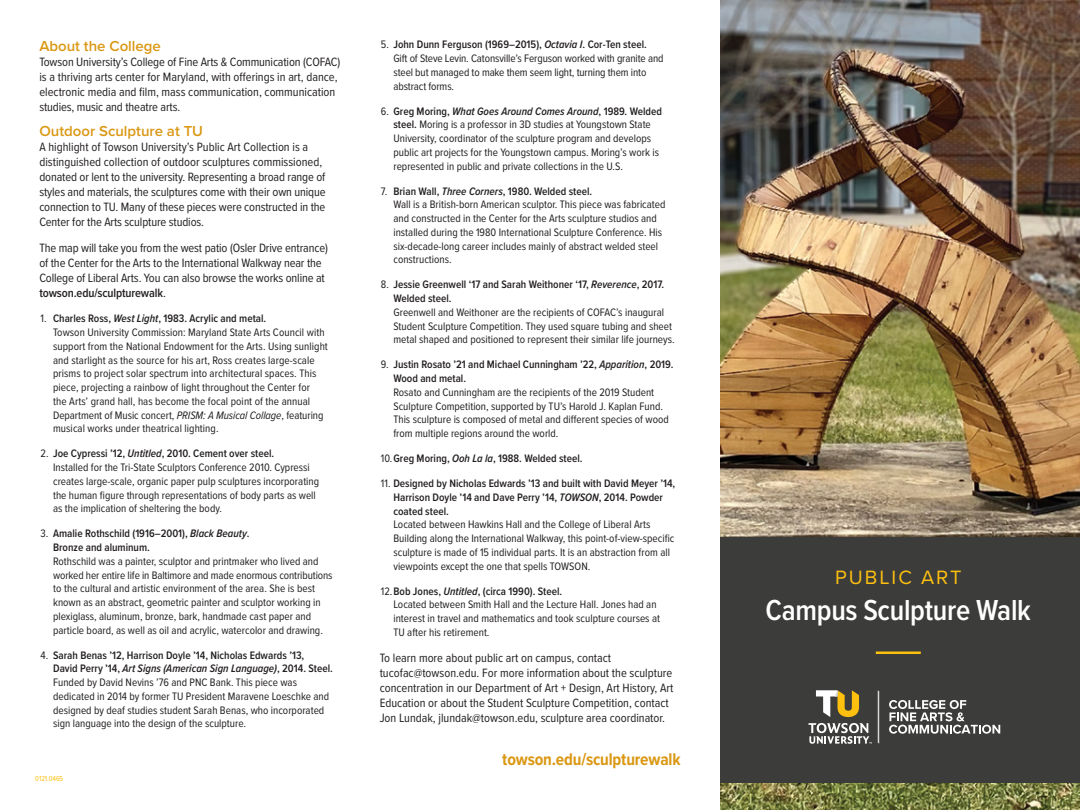
<style>
.page{position:relative;width:1080px;height:810px;background:#fff}
.page>*{position:absolute;margin:0;border:0;box-sizing:border-box;transform-origin:0 0}
.t1{font:600 30px "Proxima Nova Cond";letter-spacing:-.01em;color:#fff}
.t2{font:20px "Proxima Nova";letter-spacing:.1em;color:#fec00f}
.t3{font:700 17.5px "Proxima Nova Cond";letter-spacing:-.01em;color:#da9814}
.Heading_1{font:600 15px "Proxima Nova";color:#da9814}
.t4{font:12.5px/15px "Proxima Nova Cond";color:#231f20}
.numbered{font:11.25px/13.8px "Proxima Nova Cond";color:#231f20}
.numbered-2{font:600 11.25px "Proxima Nova Cond";color:#231f20}
.t5{font:7.5px "Proxima Nova Cond";letter-spacing:-.01em;color:#fec00f}
.s1{font-weight:600}
.s2{font-weight:600;font-style:italic}
.s3{font-style:italic}
.s4{font-weight:400}
</style>
<div class="page">
<img style="left:720px;top:0;width:360px;height:810px">
<div style="left:720px;top:537px;width:360px;height:246px;background:#3c3c3a"></div>
<svg style="left:816px;top:690px;width:43px;height:27px"></svg>
<svg style="left:878px;top:690px;width:1px;height:54px"></svg>
<svg style="left:809px;top:723px;width:63px;height:21px"></svg>
<svg style="left:889px;top:700px;width:111px;height:34px"></svg>
<hr style="left:876px;top:651px;width:45px;height:3px;background:#fec00f">
<h1 class="Heading_1" style="left:39px;top:35px;width:123px">About the College</h1>
<p class="t4" style="left:39px;top:54px;width:302px">Towson University’s College of Fine Arts &amp; Communication (COFAC) is a thriving arts center for Maryland, with offerings in art, dance, electronic media and film, mass communication, communication studies, music and theatre arts.</p>
<h1 class="Heading_1" style="left:39px;top:120px;width:165px">Outdoor Sculpture at TU</h1>
<p class="t4" style="left:39px;top:139px;width:288px">A highlight of Towson University’s Public Art Collection is a distinguished collection of outdoor sculptures commissioned, donated or lent to the university. Representing a broad range of styles and materials, the sculptures come with their own unique connection to TU. Many of these pieces were constructed in the Center for the Arts sculpture studios.</p>
<p class="t4" style="left:39px;top:240px;width:290px">The map will take you from the west patio (Osler Drive entrance) of the Center for the Arts to the International Walkway near the College of Liberal Arts. You can also browse the works online at <span class="s1">towson.edu/sculpturewalk</span>.</p>
<p class="numbered" style="left:53px;top:311px;width:276px;text-indent:-12px">1. <span class="s1">Charles Ross,</span> <span class="s2">West Light</span><span class="s1">, 1983. Acrylic and metal.<br></span>Towson University Commission: Maryland State Arts Council with support from the National Endowment for the Arts. Using sunlight and starlight as the source for his art, Ross creates large-scale prisms to project solar spectrum into architectural spaces. This piece, projecting a rainbow of light throughout the Center for<br>the Arts’ grand hall, has become the focal point of the annual Department of Music concert, <span class="s3">PRISM: A Musical Collage</span>, featuring musical works under theatrical lighting.</p>
<p class="numbered" style="left:53px;top:446px;width:268px;text-indent:-12px">2. <span class="s1">Joe Cypressi ’12,</span> <span class="s2">Untitled</span><span class="s1">, 2010. Cement over steel.<br></span>Installed for the Tri-State Sculptors Conference 2010. Cypressi creates large-scale, organic paper pulp sculptures incorporating the human figure through representations of body parts as well as the implication of sheltering the body.</p>
<p class="numbered" style="left:53px;top:526px;width:281px;text-indent:-12px">3. <span class="s1">Amalie Rothschild (1916–2001),</span> <span class="s2">Black Beauty</span><span class="s1">.<br>Bronze and aluminum.<br></span>Rothschild was a painter, sculptor and printmaker who lived and worked her entire life in Baltimore and made enormous contributions to the cultural and artistic environment of the area. She is best known as an abstract, geometric painter and sculptor working in plexiglass, aluminum, bronze, bark, handmade cast paper and particle board, as well as oil and acrylic, watercolor and drawing.</p>
<p class="numbered" style="left:53px;top:648px;width:281px;text-indent:-12px">4. <span class="s1">Sarah Benas ’12, Harrison Doyle ’14, Nicholas Edwards ’13,<br>David Perry ’14,</span> <span class="s2">Art Signs (American Sign Language)</span><span class="s1">, 2014. Steel.<br></span>Funded by David Nevins ’76 and PNC Bank. This piece was dedicated in 2014 by former TU President Maravene Loeschke and designed by deaf studies student Sarah Benas, who incorporated sign language into the design of the sculpture.</p>
<p class="t5" style="left:35px;top:773px;width:30px">0121.0465</p>
<p class="numbered" style="left:393px;top:37px;width:272px;text-indent:-12px">5. <span class="s1">John Dunn Ferguson (1969–2015),</span> <span class="s2">Octavia I</span><span class="s1">. Cor-Ten steel.<br></span>Gift of Steve Levin. Catonsville’s Ferguson worked with granite and steel but managed to make them seem light, turning them into abstract forms.</p>
<p class="numbered" style="left:393px;top:103px;width:270px;text-indent:-12px">6. <span class="s1">Greg Moring,</span> <span class="s2">What Goes Around Comes Around</span><span class="s1">, 1989. Welded steel.</span> Moring is a professor in 3D studies at Youngstown State University, coordinator of the sculpture program and develops public art projects for the Youngstown campus. Moring’s work is represented in public and private collections in the U.S.</p>
<p class="numbered" style="left:393px;top:183px;width:274px;text-indent:-12px">7. <span class="s1">Brian Wall,</span> <span class="s2">Three Corners</span><span class="s1">, 1980. Welded steel.<br></span>Wall is a British-born American sculptor. This piece was fabricated and constructed in the Center for the Arts sculpture studios and installed during the 1980 International Sculpture Conference. His six-decade-long career includes mainly of abstract welded steel constructions.</p>
<p class="numbered" style="left:393px;top:277px;width:283px;text-indent:-12px">8. <span class="s1">Jessie Greenwell ‘17 and Sarah Weithoner ‘17,</span> <span class="s2">Reverence</span><span class="s1">, 2017.<br>Welded steel.<br></span>Greenwell and Weithoner are the recipients of COFAC’s inaugural Student Sculpture Competition. They used square tubing and sheet metal shaped and positioned to represent their similar life journeys.</p>
<p class="numbered" style="left:393px;top:357px;width:282px;text-indent:-12px">9. <span class="s1">Justin Rosato ’21 and Michael Cunningham ’22,</span> <span class="s2">Apparition</span><span class="s1">, 2019.<br>Wood and metal.<br></span>Rosato and Cunningham are the recipients of the 2019 Student Sculpture Competition, supported by TU’s Harold J. Kaplan Fund.<br>This sculpture is composed of metal and different species of wood from multiple regions around the world.</p>
<p class="numbered-2" style="left:381px;top:450px;width:203px"><span class="s4">10.</span>Greg Moring, <span class="s3">Ooh La la</span>, 1988. Welded steel.</p>
<p class="numbered" style="left:393px;top:476px;width:283px;text-indent:-12px">11. <span class="s1">Designed by Nicholas Edwards ’13 and built with David Meyer ’14, Harrison Doyle ’14 and Dave Perry ’14,</span> <span class="s2">TOWSON</span><span class="s1">, 2014. Powder coated steel.<br></span>Located between Hawkins Hall and the College of Liberal Arts Building along the International Walkway, this point-of-view-specific sculpture is made of 15 individual parts. It is an abstraction from all viewpoints except the one that spells TOWSON.</p>
<p class="numbered" style="left:393px;top:583px;width:268px;text-indent:-12px">12.<span class="s1">Bob Jones,</span> <span class="s2">Untitled</span><span class="s1">, (circa 1990). Steel.<br></span>Located between Smith Hall and the Lecture Hall. Jones had an interest in travel and mathematics and took sculpture courses at TU after his retirement.</p>
<p class="t4" style="left:380px;top:650px;width:295px">To learn more about public art on campus, contact tucofac@towson.edu. For more information about the sculpture concentration in our Department of Art + Design, Art History, Art Education or about the Student Sculpture Competition, contact Jon Lundak, jlundak@towson.edu, sculpture area coordinator.</p>
<p class="t3" style="left:502px;top:746px;width:180px">towson.edu/sculpturewalk</p>
<p class="t2" style="left:835px;top:563px;width:128px">PUBLIC ART</p>
<p class="t1" style="left:766px;top:588px;width:267px">Campus Sculpture Walk</p>
</div>
